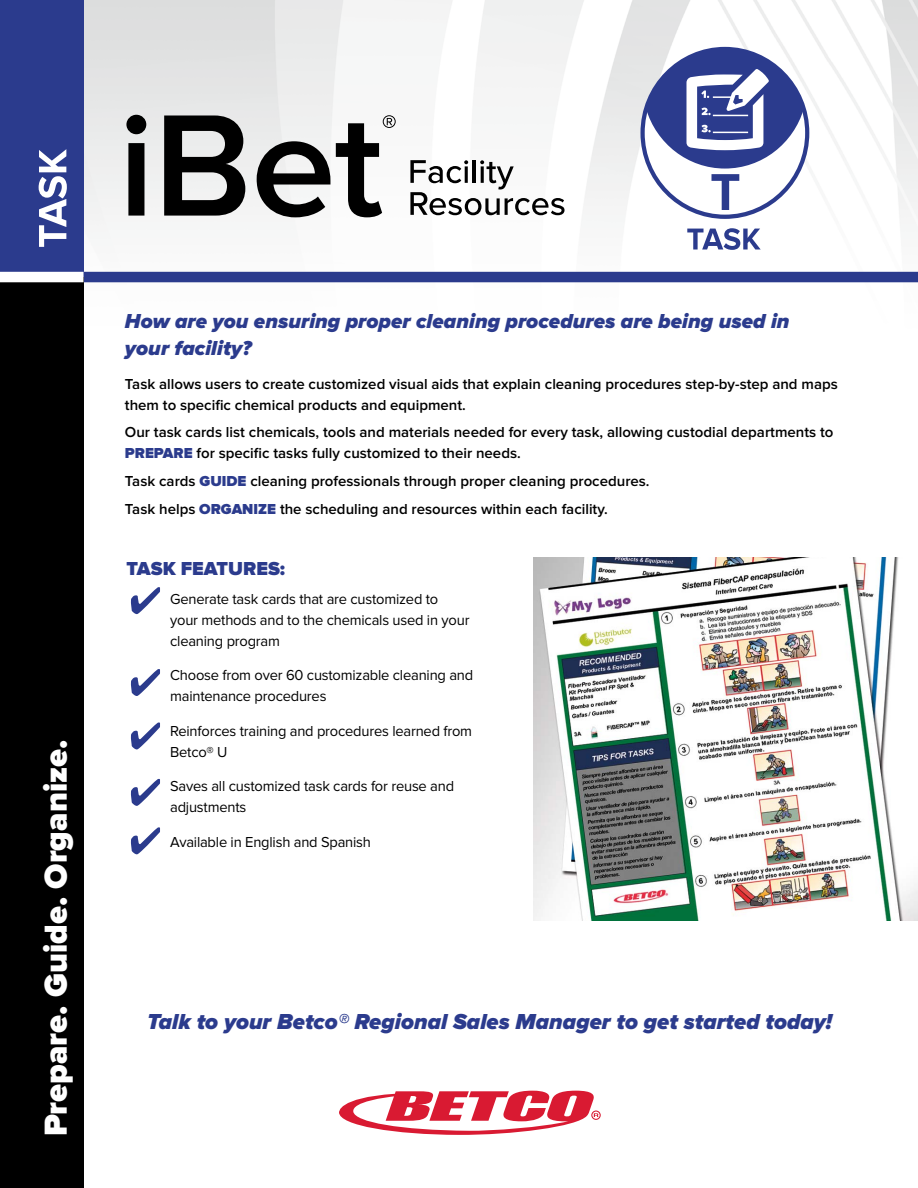
<style>
.page{position:relative;width:918px;height:1188px;background:#fff}
.page>*{position:absolute;margin:0;border:0;box-sizing:border-box;transform-origin:0 0}
.t1{font:900 33px "Proxima Nova";color:#fff}
.t2{font:italic 900 22.5px "Proxima Nova";color:#2b3b8d}
.t3{font:italic 900 21px/27px "Proxima Nova";color:#2b3b8d}
.t4{font:900 19.5px "Proxima Nova";color:#2b3b8d}
.t5{font:600 15px/21px "Proxima Nova";color:#000}
.t6{font:15px/21px "Proxima Nova";letter-spacing:-.015em;color:#000}
.s1{font-weight:900;color:#2b3b8d}
</style>
<div class="page">
<img style="left:84px;top:0;width:834px;height:1091px">
<svg style="left:339px;top:1091px;width:262px;height:44px"></svg>
<svg style="left:126px;top:115px;width:20px;height:101px;background:#414141"></svg>
<svg style="left:164px;top:116px;width:81px;height:100px"></svg>
<svg style="left:257px;top:141px;width:73px;height:76px"></svg>
<svg style="left:336px;top:115px;width:60px;height:102px"></svg>
<svg style="left:410px;top:160px;width:155px;height:55px"></svg>
<div style="left:0;top:0;width:84px;height:274px;background:#2b3b8d"></div>
<div style="left:0;top:272px;width:918px;height:10px;background:#2b3b8d"></div>
<div style="left:0;top:277px;width:84px;height:911px;background:#000"></div>
<div style="left:0;top:272px;width:84px;height:10px;background:#fff"></div>
<img style="left:534px;top:557px;width:384px;height:363px">
<svg style="left:687px;top:228px;width:74px;height:22px"></svg>
<svg style="left:640px;top:47px;width:169px;height:172px"></svg>
<svg style="left:39px;top:149px;width:28px;height:98px"></svg>
<svg style="left:131px;top:587px;width:29px;height:27px"></svg>
<svg style="left:131px;top:669px;width:29px;height:27px"></svg>
<svg style="left:131px;top:723px;width:29px;height:26px"></svg>
<svg style="left:131px;top:779px;width:29px;height:27px"></svg>
<svg style="left:131px;top:827px;width:29px;height:27px"></svg>
<h1 class="t1" style="left:37px;top:1136px;width:398px;rotate:-90deg">Prepare. Guide. Organize.</h1>
<h3 class="t3" style="left:125px;top:308px;width:666px">How are you ensuring proper cleaning procedures are being used in your facility?</h3>
<p class="t5" style="left:125px;top:373px;width:714px">Task allows users to create customized visual aids that explain cleaning procedures step-by-step and maps them to specific chemical products and equipment.</p>
<p class="t5" style="left:125px;top:422px;width:710px">Our task cards list chemicals, tools and materials needed for every task, allowing custodial departments to<br><span class="s1">PREPARE</span> for specific tasks fully customized to their needs.</p>
<p class="t5" style="left:125px;top:467px;width:526px;line-height:27.8px">Task cards <span class="s1">GUIDE</span> cleaning professionals through proper cleaning procedures.<br>Task helps <span class="s1">ORGANIZE</span> the scheduling and resources within each facility.</p>
<h3 class="t4" style="left:126px;top:558px;width:160px">TASK FEATURES:</h3>
<p class="t6" style="left:170px;top:589px;width:301px">Generate task cards that are customized to your methods and to the chemicals used in your cleaning program</p>
<p class="t6" style="left:170px;top:665px;width:305px">Choose from over 60 customizable cleaning and maintenance procedures</p>
<p class="t6" style="left:170px;top:721px;width:303px">Reinforces training and procedures learned from<br>Betco® U</p>
<p class="t6" style="left:170px;top:776px;width:286px">Saves all customized task cards for reuse and adjustments</p>
<p class="t6" style="left:170px;top:832px;width:202px">Available in English and Spanish</p>
<h2 class="t2" style="left:147px;top:1008px;width:687px">Talk to your Betco® Regional Sales Manager to get started today!</h2>
</div>
